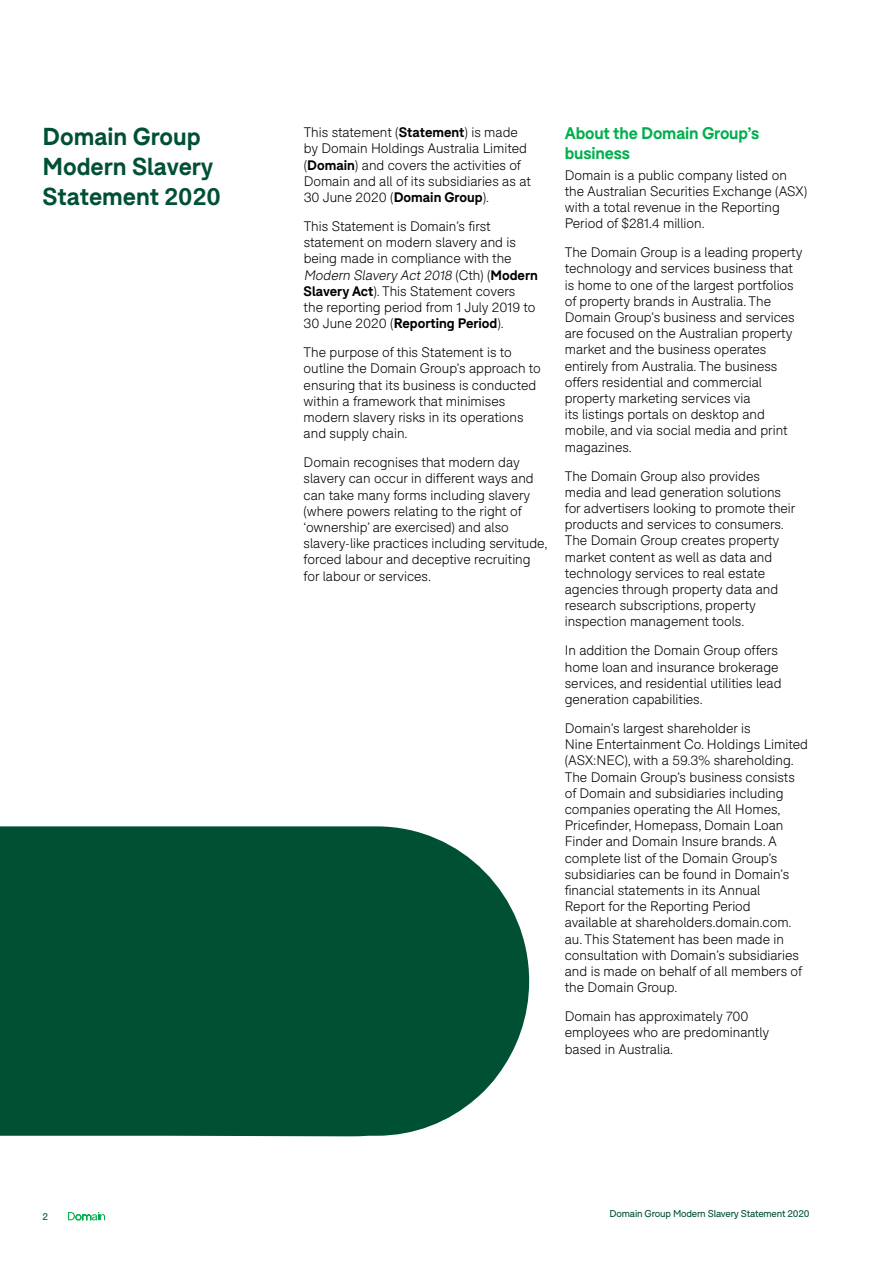
<style>
.page{position:relative;width:893px;height:1263px;background:#fff}
.page>*{position:absolute;margin:0;border:0;box-sizing:border-box;transform-origin:0 0}
.t1{font:700 24px/30px "F37 Bolton";color:#005034}
.t2{font:700 16.5px/19.8px "F37 Bolton";letter-spacing:-.01em;color:#00ae4c}
.t3{font:300 13.5px/16.2px "F37 Bolton";color:#000}
.t4{font:9.75px "F37 Bolton";letter-spacing:-.02em;color:#005034}
.s1{font-weight:700}
.s2{font-style:italic}
</style>
<div class="page">
<div style="left:0;top:826px;width:529px;height:310px;background:#005034"></div>
<svg style="left:68px;top:1212px;width:37px;height:8px"></svg>
<h1 class="t1" style="left:43px;top:121px;width:180px">Domain Group<br>Modern Slavery<br>Statement 2020</h1>
<p class="t3" style="left:304px;top:124px;width:229px">This statement (<span class="s1">Statement</span>) is made by Domain Holdings Australia Limited (<span class="s1">Domain</span>) and covers the activities of Domain and all of its subsidiaries as at 30 June 2020 (<span class="s1">Domain Group</span>).</p>
<p class="t3" style="left:304px;top:218px;width:236px">This Statement is Domain’s first statement on modern slavery and is being made in compliance with the <span class="s2">Modern Slavery Act 2018</span> ( Ct h ) ( <span class="s1">M o d e r n Slavery Act</span>). This Statement covers the reporting period from 1 July 2019 to 30 June 2020 (<span class="s1">Reporting Period</span>).</p>
<p class="t3" style="left:304px;top:344px;width:239px">The purpose of this Statement is to outline the Domain Group’s approach to ensuring that its business is conducted within a framework that minimises modern slavery risks in its operations and supply chain.</p>
<p class="t3" style="left:304px;top:454px;width:245px">Domain recognises that modern day slavery can occur in different ways and can take many forms including slavery (where powers relating to the right of ‘ownership’ are exercised) and also slavery-like practices including servitude, forced labour and deceptive recruiting for labour or services.</p>
<p class="t2" style="left:565px;top:124px;width:196px">About the Domain Group’s business</p>
<p class="t3" style="left:565px;top:167px;width:244px">Domain is a public company listed on the Australian Securities Exchange (ASX) with a total revenue in the Reporting Period of $281.4 million.</p>
<p class="t3" style="left:565px;top:244px;width:239px">The Domain Group is a leading property technology and services business that is home to one of the largest portfolios of property brands in Australia. The Domain Group’s business and services are focused on the Australian property market and the business operates entirely from Australia. The business offers residential and commercial property marketing services via<br>its listings portals on desktop and mobile, and via social media and print magazines.</p>
<p class="t3" style="left:565px;top:468px;width:232px">The Domain Group also provides media and lead generation solutions for advertisers looking to promote their products and services to consumers.<br>The Domain Group creates property market content as well as data and technology services to real estate agencies through property data and research subscriptions, property inspection management tools.</p>
<p class="t3" style="left:565px;top:642px;width:218px">In addition the Domain Group offers home loan and insurance brokerage services, and residential utilities lead generation capabilities.</p>
<p class="t3" style="left:565px;top:720px;width:245px">Domain’s largest shareholder is<br>Nine Entertainment Co. Holdings Limited (ASX:NEC), with a 59.3% shareholding.<br>The Domain Group’s business consists of Domain and subsidiaries including companies operating the All Homes, Pricefinder, Homepass, Domain Loan Finder and Domain Insure brands. A complete list of the Domain Group’s subsidiaries can be found in Domain’s financial statements in its Annual<br>Report for the Reporting Period<br>available at shareholders.domain.com. au. This Statement has been made in consultation with Domain’s subsidiaries and is made on behalf of all members of the Domain Group.</p>
<p class="t3" style="left:565px;top:1008px;width:206px">Domain has approximately 700 employees who are predominantly based in Australia.</p>
<p class="t4" style="left:43px;top:1211px;width:7px">2</p>
<p class="t4" style="left:610px;top:1208px;width:201px">Domain Group Modern Slavery Statement 2020</p>
</div>
